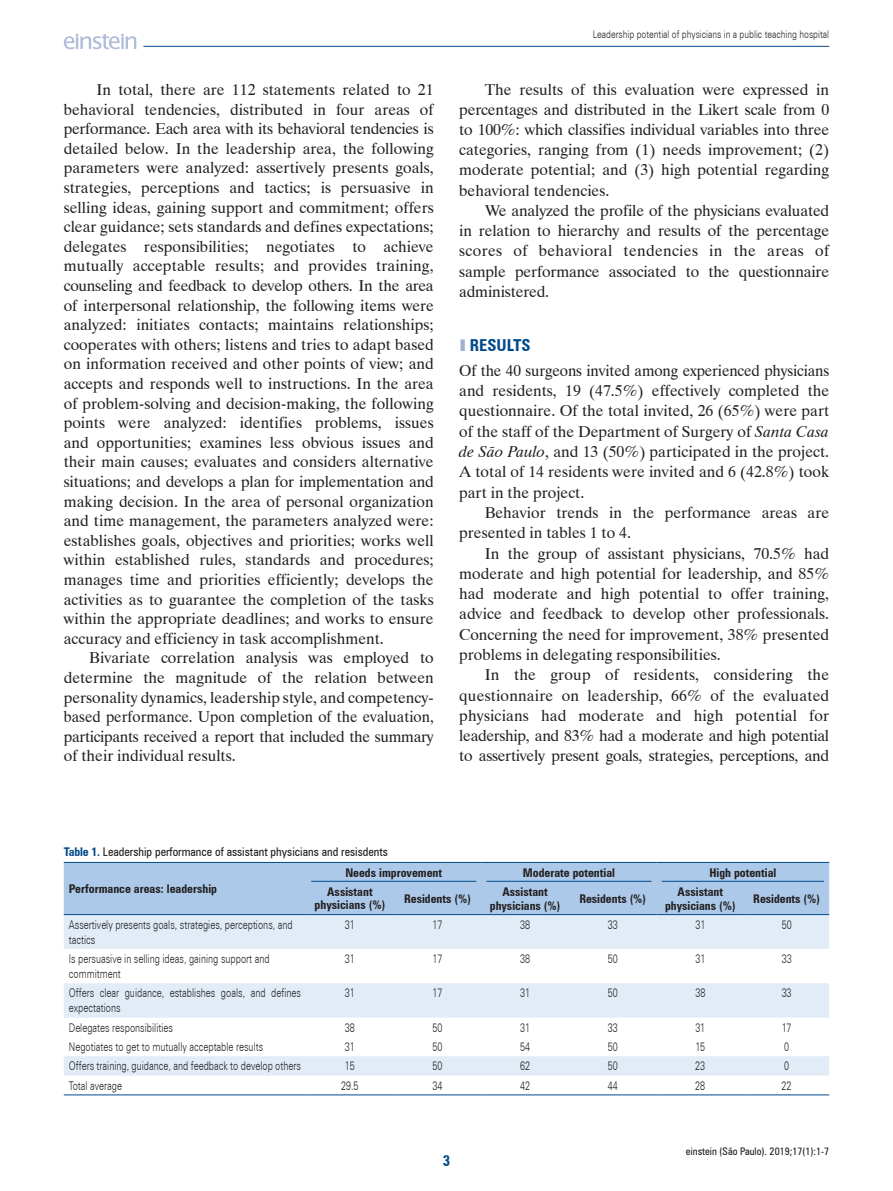
<style>
.page{position:relative;width:893px;height:1191px;background:#fff}
.page>*{position:absolute;margin:0;border:0;box-sizing:border-box;transform-origin:0 0}
.t1{font:700 condensed 16.5px "Zurich BT";color:#004a8b}
.t2{font:15.75px/19.6px "Dutch 801 BT";color:#231f20;text-align:justify}
.t3{font:700 condensed 15px "Zurich BT";color:#004a8b}
.t4{font:300 12px/15px "Zurich BT";color:#231f20;scale:.75 1}
.t5{font:700 condensed 12px/13.5px "Zurich BT";color:#231f20;text-align:center}
.t6{font:condensed 12px "Zurich BT";color:#231f20}
.t7{font:300 10.5px "Zurich BT";color:#231f20;scale:.8 1}
.t8{font:condensed 10.5px "Zurich BT";color:#231f20}
.s1{color:#a2b0d2}
.s2{font-style:italic}
.s3{font-weight:700;color:#004a8b}
</style>
<div class="page">
<svg style="left:64px;top:34px;width:72px;height:15px"></svg>
<hr style="left:143px;top:46px;width:686px;height:1px;background:#004a8b">
<div style="left:64px;top:863px;width:765px;height:51px;background:#acc9e9"></div>
<svg style="left:64px;top:915px;width:765px;height:160px;fill:#e1ecf7"></svg>
<hr style="left:64px;top:862px;width:242px;height:1px;background:#004a8b">
<hr style="left:64px;top:914px;width:242px;height:1px;background:#004a8b">
<hr style="left:306px;top:862px;width:88px;height:1px;background:#004a8b">
<hr style="left:394px;top:862px;width:87px;height:1px;background:#004a8b">
<hr style="left:481px;top:862px;width:88px;height:1px;background:#004a8b">
<hr style="left:569px;top:862px;width:88px;height:1px;background:#004a8b">
<hr style="left:657px;top:862px;width:87px;height:1px;background:#004a8b">
<hr style="left:744px;top:862px;width:85px;height:1px;background:#004a8b">
<hr style="left:306px;top:914px;width:88px;height:1px;background:#004a8b">
<hr style="left:394px;top:914px;width:87px;height:1px;background:#004a8b">
<hr style="left:481px;top:914px;width:88px;height:1px;background:#004a8b">
<hr style="left:569px;top:914px;width:88px;height:1px;background:#004a8b">
<hr style="left:657px;top:914px;width:87px;height:1px;background:#004a8b">
<hr style="left:744px;top:914px;width:85px;height:1px;background:#004a8b">
<hr style="left:64px;top:1094px;width:242px;height:1px;background:#004a8b">
<hr style="left:306px;top:1094px;width:88px;height:1px;background:#004a8b">
<hr style="left:394px;top:1094px;width:87px;height:1px;background:#004a8b">
<hr style="left:481px;top:1094px;width:88px;height:1px;background:#004a8b">
<hr style="left:569px;top:1094px;width:88px;height:1px;background:#004a8b">
<hr style="left:657px;top:1094px;width:87px;height:1px;background:#004a8b">
<hr style="left:744px;top:1094px;width:85px;height:1px;background:#004a8b">
<hr style="left:311px;top:881px;width:165px;height:1px;background:#004a8b">
<hr style="left:486px;top:881px;width:165px;height:1px;background:#004a8b">
<hr style="left:662px;top:881px;width:162px;height:1px;background:#004a8b">
<p class="t2" style="left:64px;top:79px;width:371px;text-indent:33px">In total, there are 112 statements related to 21 behavioral tendencies, distributed in four areas of performance. Each area with its behavioral tendencies is detailed below. In the leadership area, the following parameters were analyzed: assertively presents goals, strategies, perceptions and tactics; is persuasive in selling ideas, gaining support and commitment; offers clear guidance; sets standards and defines expectations; delegates responsibilities; negotiates to achieve mutually acceptable results; and provides training, counseling and feedback to develop others. In the area of interpersonal relationship, the following items were analyzed: initiates contacts; maintains relationships; cooperates with others; listens and tries to adapt based on information received and other points of view; and accepts and responds well to instructions. In the area of problem-solving and decision-making, the following points were analyzed: identifies problems, issues and opportunities; examines less obvious issues and their main causes; evaluates and considers alternative situations; and develops a plan for implementation and making decision. In the area of personal organization and time management, the parameters analyzed were: establishes goals, objectives and priorities; works well within established rules, standards and procedures; manages time and priorities efficiently; develops the activities as to guarantee the completion of the tasks within the appropriate deadlines; and works to ensure accuracy and efficiency in task accomplishment.</p>
<p class="t2" style="left:64px;top:648px;width:371px;text-indent:26px">Bivariate correlation analysis was employed to determine the magnitude of the relation between personality dynamics, leadership style, and competency&shy;based performance. Upon completion of the evaluation, participants received a report that included the summary of their individual results.</p>
<p class="t7" style="left:593px;top:28px;width:297px">Leadership potential of physicians in a public teaching hospital</p>
<p class="t2" style="left:459px;top:79px;width:371px;line-height:20.1px;text-indent:26px">The results of this evaluation were expressed in percentages and distributed in the Likert scale from 0 to 100%: which classifies individual variables into three categories, ranging from (1) needs improvement; (2) moderate potential; and (3) high potential regarding behavioral tendencies.</p>
<p class="t2" style="left:459px;top:200px;width:371px;line-height:20.2px;text-indent:26px">We analyzed the profile of the physicians evaluated in relation to hierarchy and results of the percentage scores of behavioral tendencies in the areas of sample performance associated to the questionnaire administered.</p>
<p class="t1" style="left:459px;top:335px;width:73px"><span class="s1">❚</span> RESULTS</p>
<p class="t2" style="left:459px;top:360px;width:371px;line-height:20.2px">Of the 40 surgeons invited among experienced physicians and residents, 19 (47.5%) effectively completed the questionnaire. Of the total invited, 26 (65%) were part of the staff of the Department of Surgery of <span class="s2">Santa Casa de São Paulo</span>, and 13 (50%) participated in the project.<br>A total of 14 residents were invited and 6 (42.8%) took part in the project.</p>
<p class="t2" style="left:459px;top:502px;width:371px;line-height:20.2px;text-indent:26px">Behavior trends in the performance areas are presented in tables 1 to 4.</p>
<p class="t2" style="left:459px;top:543px;width:371px;line-height:20.2px;text-indent:26px">In the group of assistant physicians, 70.5% had moderate and high potential for leadership, and 85% had moderate and high potential to offer training, advice and feedback to develop other professionals.<br>Concerning the need for improvement, 38% presented problems in delegating responsibilities.</p>
<p class="t2" style="left:459px;top:664px;width:371px;line-height:20.2px;text-indent:26px">In the group of residents, considering the questionnaire on leadership, 66% of the evaluated physicians had moderate and high potential for leadership, and 83% had a moderate and high potential to assertively present goals, strategies, perceptions, and</p>
<p class="t6" style="left:64px;top:844px;width:326px"><span class="s3">Table 1.</span> Leadership performance of assistant physicians and resisdents</p>
<p class="t5" style="left:69px;top:882px;width:150px">Performance areas: leadership</p>
<p class="t5" style="left:345px;top:865px;width:98px">Needs improvement</p>
<p class="t5" style="left:523px;top:865px;width:94px">Moderate potential</p>
<p class="t5" style="left:709px;top:865px;width:68px">High potential</p>
<p class="t5" style="left:315px;top:885px;width:72px">Assistant physicians (%)</p>
<p class="t5" style="left:404px;top:891px;width:68px">Residents (%)</p>
<p class="t5" style="left:490px;top:885px;width:72px">Assistant physicians (%)</p>
<p class="t5" style="left:579px;top:891px;width:68px">Residents (%)</p>
<p class="t5" style="left:665px;top:885px;width:72px">Assistant physicians (%)</p>
<p class="t5" style="left:753px;top:891px;width:68px">Residents (%)</p>
<p class="t4" style="left:69px;top:917px;width:300px">Assertively presents goals, strategies, perceptions, and tactics</p>
<p class="t4" style="left:345px;top:917px;width:15px">31</p>
<p class="t4" style="left:433px;top:917px;width:15px">17</p>
<p class="t4" style="left:520px;top:917px;width:15px">38</p>
<p class="t4" style="left:608px;top:917px;width:15px">33</p>
<p class="t4" style="left:695px;top:917px;width:15px">31</p>
<p class="t4" style="left:782px;top:917px;width:15px">50</p>
<p class="t4" style="left:69px;top:951px;width:269px">Is persuasive in selling ideas, gaining support and commitment</p>
<p class="t4" style="left:345px;top:951px;width:15px">31</p>
<p class="t4" style="left:433px;top:951px;width:15px">17</p>
<p class="t4" style="left:520px;top:951px;width:15px">38</p>
<p class="t4" style="left:608px;top:951px;width:15px">50</p>
<p class="t4" style="left:695px;top:951px;width:15px">31</p>
<p class="t4" style="left:782px;top:951px;width:15px">33</p>
<p class="t4" style="left:69px;top:985px;width:311px">Offers clear guidance, establishes goals, and defines expectations</p>
<p class="t4" style="left:345px;top:985px;width:15px">31</p>
<p class="t4" style="left:433px;top:985px;width:15px">17</p>
<p class="t4" style="left:520px;top:985px;width:15px">31</p>
<p class="t4" style="left:608px;top:985px;width:15px">50</p>
<p class="t4" style="left:695px;top:985px;width:15px">38</p>
<p class="t4" style="left:782px;top:985px;width:15px">33</p>
<p class="t4" style="left:69px;top:1020px;width:140px">Delegates responsibilities</p>
<p class="t4" style="left:345px;top:1020px;width:15px">38</p>
<p class="t4" style="left:433px;top:1020px;width:15px">50</p>
<p class="t4" style="left:520px;top:1020px;width:15px">31</p>
<p class="t4" style="left:608px;top:1020px;width:15px">33</p>
<p class="t4" style="left:695px;top:1020px;width:15px">31</p>
<p class="t4" style="left:782px;top:1020px;width:15px">17</p>
<p class="t4" style="left:69px;top:1039px;width:261px">Negotiates to get to mutually acceptable results</p>
<p class="t4" style="left:345px;top:1039px;width:15px">31</p>
<p class="t4" style="left:433px;top:1039px;width:15px">50</p>
<p class="t4" style="left:520px;top:1039px;width:15px">54</p>
<p class="t4" style="left:608px;top:1039px;width:15px">50</p>
<p class="t4" style="left:695px;top:1039px;width:15px">15</p>
<p class="t4" style="left:784px;top:1039px;width:8px">0</p>
<p class="t4" style="left:69px;top:1058px;width:311px">Offers training, guidance, and feedback to develop others</p>
<p class="t4" style="left:345px;top:1058px;width:15px">15</p>
<p class="t4" style="left:433px;top:1058px;width:15px">50</p>
<p class="t4" style="left:520px;top:1058px;width:15px">62</p>
<p class="t4" style="left:608px;top:1058px;width:15px">50</p>
<p class="t4" style="left:695px;top:1058px;width:15px">23</p>
<p class="t4" style="left:784px;top:1058px;width:8px">0</p>
<p class="t4" style="left:69px;top:1078px;width:72px">Total average</p>
<p class="t4" style="left:341px;top:1078px;width:25px">29.5</p>
<p class="t4" style="left:432px;top:1078px;width:15px">34</p>
<p class="t4" style="left:520px;top:1078px;width:15px">42</p>
<p class="t4" style="left:608px;top:1078px;width:15px">44</p>
<p class="t4" style="left:695px;top:1078px;width:15px">28</p>
<p class="t4" style="left:782px;top:1078px;width:15px">22</p>
<p class="t3" style="left:443px;top:1151px;width:9px">3</p>
<p class="t8" style="left:686px;top:1144px;width:145px">einstein (São Paulo). 2019;17(1):1-7</p>
</div>
